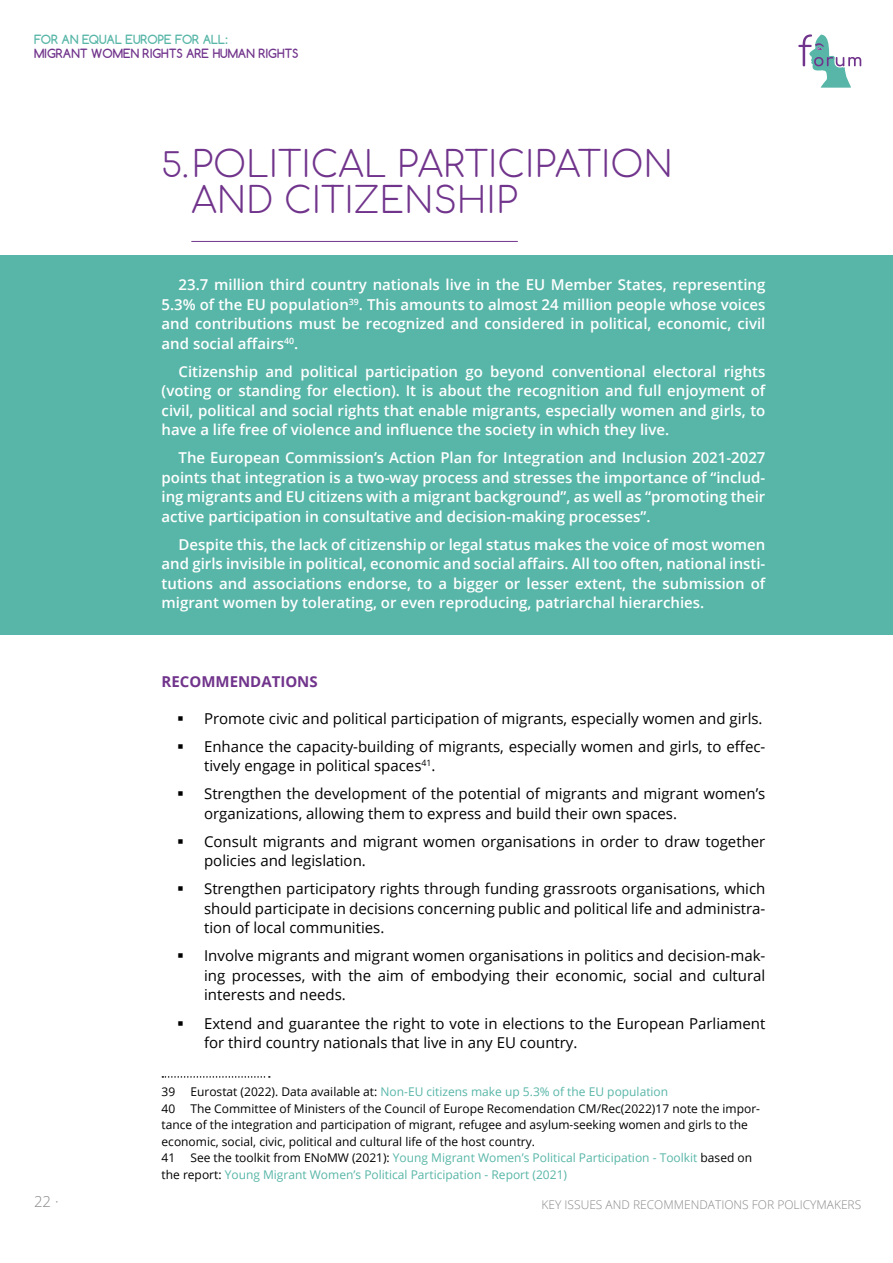
<style>
.page{position:relative;width:893px;height:1263px;background:#fff}
.page>*{position:absolute;margin:0;border:0;box-sizing:border-box;transform-origin:0 0}
.t1{font:300 36px/36px "Comfortaa";color:#71348c}
.t2{font:600 15px/19.5px "Open Sans";color:#fff;text-align:justify}
.t3{font:15px/28px "Open Sans";color:#000}
.t4{font:700 15px "Open Sans";color:#71348c}
.t5{font:300 15px "Open Sans";color:#89898b}
.t6{font:12px/16.5px "Open Sans";color:#000}
.t7{font:12px/16.5px "Open Sans";color:#58b6a8}
.t8{font:300 12px "Open Sans";color:#89898b}
.t9{font:700 12px "Comfortaa";color:#71348c}
.t10{font:700 12px "Comfortaa";color:#58b6a8}
.s1{font-size:33px}
.s2{color:#000}
</style>
<div class="page">
<svg style="left:798px;top:34px;width:63px;height:54px"></svg>
<div style="left:0;top:255px;width:893px;height:379px;background:#58b6a8"></div>
<hr style="left:191px;top:241px;width:327px;height:1px;background:#71348c">
<svg style="left:162px;top:1076px;width:108px;height:2px"></svg>
<p class="t10" style="left:34px;top:32px;width:195px">FOR AN EQUAL EUROPE FOR ALL:</p>
<p class="t9" style="left:34px;top:46px;width:266px">MIGRANT WOMEN RIGHTS ARE HUMAN RIGHTS</p>
<h1 class="t1" style="left:191px;top:141px;width:483px;text-indent:-30px"><span class="s1">5.</span>POLITICAL PARTICIPATION<br>AND CITIZENSHIP</h1>
<p class="t2" style="left:162px;top:275px;width:605px;text-indent:17px">23.7 million third country nationals live in the EU Member States, representing 5.3% of the EU population<sup>39</sup>. This amounts to almost 24 million people whose voices and contributions must be recognized and considered in political, economic, civil and social affairs<sup>40</sup>.</p>
<p class="t2" style="left:162px;top:361px;width:605px;text-indent:17px">Citizenship and political participation go beyond conventional electoral rights (voting or standing for election). It is about the recognition and full enjoyment of civil, political and social rights that enable migrants, especially women and girls, to have a life free of violence and influence the society in which they live.</p>
<p class="t2" style="left:162px;top:448px;width:605px;text-indent:17px">The European Commission’s Action Plan for Integration and Inclusion 2021-2027 points that integration is a two-way process and stresses the importance of “includ&shy;ing migrants and EU citizens with a migrant background”, as well as “promoting their active participation in consultative and decision-making processes”.</p>
<p class="t2" style="left:162px;top:534px;width:605px;text-indent:17px">Despite this, the lack of citizenship or legal status makes the voice of most women and girls invisible in political, economic and social affairs. All too often, national insti&shy;tutions and associations endorse, to a bigger or lesser extent, the submission of migrant women by tolerating, or even reproducing, patriarchal hierarchies.</p>
<p class="t4" style="left:162px;top:671px;width:158px">RECOMMENDATIONS</p>
<p class="t3" style="left:204px;top:704px;width:563px">Promote civic and political participation of migrants, especially women and girls.<br>Enhance the capacity-building of migrants, especially women and girls, to effec-</p>
<p class="t3" style="left:204px;top:752px;width:563px">tively engage in political spaces<sup>41</sup>.<br>Strengthen the development of the potential of migrants and migrant women’s</p>
<p class="t3" style="left:204px;top:799px;width:563px">organizations, allowing them to express and build their own spaces.<br>Consult migrants and migrant women organisations in order to draw together</p>
<p class="t3" style="left:204px;top:847px;width:563px">policies and legislation.<br>Strengthen participatory rights through funding grassroots organisations, which</p>
<p class="t3" style="left:204px;top:898px;width:563px;line-height:19.5px">should participate in decisions concerning public and political life and administra&shy;tion of local communities.</p>
<p class="t3" style="left:204px;top:946px;width:563px;line-height:19.5px;text-align:justify">Involve migrants and migrant women organisations in politics and decision-mak&shy;ing processes, with the aim of embodying their economic, social and cultural interests and needs.</p>
<p class="t3" style="left:204px;top:1013px;width:563px;line-height:19.5px">Extend and guarantee the right to vote in elections to the European Parliament for third country nationals that live in any EU country.</p>
<p class="t6" style="left:162px;top:1083px;width:15px">39</p>
<p class="t7" style="left:190px;top:1083px;width:479px"><span class="s2">Eurostat (2022). Data available at:</span> Non-EU citizens make up 5.3% of the EU population</p>
<p class="t6" style="left:162px;top:1100px;width:15px">40</p>
<p class="t6" style="left:162px;top:1100px;width:600px;text-indent:29px">The Committee of Ministers of the Council of Europe Recomendation CM/Rec(2022)17 note the impor&shy;tance of the integration and participation of migrant, refugee and asylum-seeking women and girls to the economic, social, civic, political and cultural life of the host country.<br>41</p>
<p class="t7" style="left:162px;top:1149px;width:592px;text-indent:29px"><span class="s2">See the toolkit from ENoMW (2021):</span> Young Migrant Women’s Political Participation - Toolkit <span class="s2">based on the report:</span> Young Migrant Women’s Political Participation - Report (2021)</p>
<p class="t5" style="left:34px;top:1191px;width:26px">22 ·</p>
<p class="t8" style="left:541px;top:1196px;width:321px">KEY ISSUES AND RECOMMENDATIONS FOR POLICYMAKERS</p>
</div>
